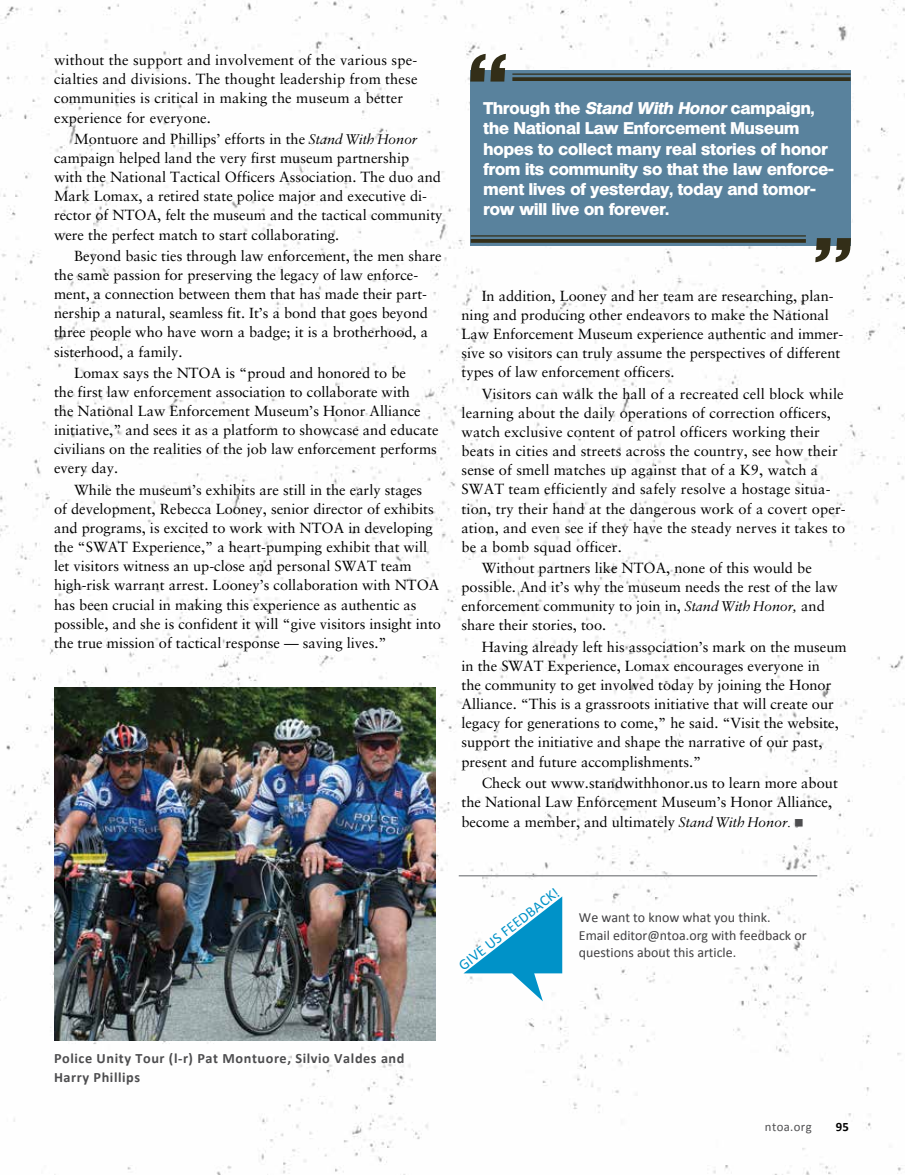
<style>
.page{position:relative;width:905px;height:1175px;background:#fff}
.page>*{position:absolute;margin:0;border:0;box-sizing:border-box;transform-origin:0 0}
.t1{font:700 16.5px/20.2px "Heroic";color:#fff}
.t2{font:15px "Calibri";color:#0092c8}
.t3{font:14.7px/19.2px "Sabon";color:#000}
.t4{font:700 14.25px/19.5px "Calibri";letter-spacing:.04em;color:#4d4d4f}
.t5{font:13.95px/17.4px "Calibri";color:#414042}
.t6{font:12.75px "Calibri";letter-spacing:.03em;color:#4f4f51}
.t7{font:700 12.75px "Calibri";color:#000}
.s1{font-family:"Sabon Itlic"}
.s2{font-style:italic}
.s3{font-family:"Times New Roman";font-style:italic}
</style>
<div class="page">
<img style="left:0;top:0;width:904px;height:1174px">
<img style="left:54px;top:687px;width:381px;height:353px">
<div style="left:470px;top:71px;width:380px;height:175px;background:#59829d"></div>
<svg style="left:470px;top:54px;width:36px;height:28px"></svg>
<hr style="left:512px;top:73px;width:338px;height:2px;background:#332e18">
<svg style="left:512px;top:77px;width:338px;height:4px"></svg>
<svg style="left:815px;top:238px;width:35px;height:24px"></svg>
<hr style="left:470px;top:235px;width:335px;height:1px;background:#332e18">
<svg style="left:470px;top:239px;width:335px;height:4px"></svg>
<svg style="left:463px;top:896px;width:99px;height:105px"></svg>
<hr style="left:458px;top:875px;width:359px;height:1px;background:#939598">
<svg style="left:795px;top:818px;width:7px;height:8px"></svg>
<p class="t3" style="left:54px;top:50px;width:365px">without the support and involvement of the various spe&shy;cialties and divisions. The thought leadership from these communities is critical in making the museum a better experience for everyone.</p>
<p class="t3" style="left:54px;top:129px;width:390px;text-indent:20px">Montuore and Phillips’ efforts in the <span class="s1">Stand With Honor </span>campaign helped land the very first museum partnership<br>with the National Tactical Officers Association. The duo and Mark Lomax, a retired state police major and executive di&shy;rector of NTOA, felt the museum and the tactical community were the perfect match to start collaborating.</p>
<p class="t3" style="left:54px;top:246px;width:389px;text-indent:20px">Beyond basic ties through law enforcement, the men share the same passion for preserving the legacy of law enforce&shy;ment, a connection between them that has made their part&shy;nership a natural, seamless fit. It’s a bond that goes beyond three people who have worn a badge; it is a brotherhood, a sisterhood, a family.</p>
<p class="t3" style="left:54px;top:363px;width:386px;text-indent:20px">Lomax says the NTOA is “proud and honored to be<br>the first law enforcement association to collaborate with<br>the National Law Enforcement Museum’s Honor Alliance initiative,” and sees it as a platform to showcase and educate civilians on the realities of the job law enforcement performs every day.</p>
<p class="t3" style="left:54px;top:480px;width:388px;text-indent:20px">While the museum’s exhibits are still in the early stages<br>of development, Rebecca Looney, senior director of exhibits and programs, is excited to work with NTOA in developing the “SWAT Experience,” a heart-pumping exhibit that will let visitors witness an up-close and personal SWAT team high-risk warrant arrest. Looney’s collaboration with NTOA has been crucial in making this experience as authentic as possible, and she is confident it will “give visitors insight into the true mission of tactical response — saving lives.”</p>
<p class="t1" style="left:483px;top:98px;width:352px">Through the <span class="s2">Stand With Honor</span> campaign, the National Law Enforcement Museum hopes to collect many real stories of honor from its community so that the law enforce&shy;ment lives of yesterday, today and tomor&shy;row will live on forever.</p>
<p class="t3" style="left:461px;top:286px;width:383px;text-indent:20px">In addition, Looney and her team are researching, plan&shy;ning and producing other endeavors to make the National Law Enforcement Museum experience authentic and immer&shy;sive so visitors can truly assume the perspectives of different types of law enforcement officers.</p>
<p class="t3" style="left:461px;top:384px;width:386px;text-indent:20px">Visitors can walk the hall of a recreated cell block while learning about the daily operations of correction officers, watch exclusive content of patrol officers working their beats in cities and streets across the country, see how their sense of smell matches up against that of a K9, watch a SWAT team efficiently and safely resolve a hostage situa&shy;tion, try their hand at the dangerous work of a covert oper&shy;ation, and even see if they have the steady nerves it takes to be a bomb squad officer.</p>
<p class="t3" style="left:461px;top:558px;width:378px;text-indent:20px">Without partners like NTOA, none of this would be possible. And it’s why the museum needs the rest of the law enforcement community to join in, <span class="s1">Stand With Honor,</span> and share their stories, too.</p>
<p class="t3" style="left:461px;top:637px;width:387px;text-indent:20px">Having already left his association’s mark on the museum in the SWAT Experience, Lomax encourages everyone in<br>the community to get involved today by joining the Honor Alliance. “This is a grassroots initiative that will create our legacy for generations to come,” he said. “Visit the website, support the initiative and shape the narrative of our past, present and future accomplishments.”</p>
<p class="t3" style="left:461px;top:773px;width:378px;text-indent:20px">Check out www.standwithhonor.us to learn more about the National Law Enforcement Museum’s Honor Alliance, become a member, and ultimately <span class="s1">Stand With Honor</span><span class="s3">.</span></p>
<p class="t2" style="left:454px;top:959px;width:125px;rotate:-38deg">GIVE US FEEDBACK!</p>
<p class="t5" style="left:579px;top:908px;width:229px">We want to know what you think.<br>Email editor@ntoa.org with feedback or questions about this article.</p>
<p class="t4" style="left:54px;top:1048px;width:352px">Police Unity Tour (l-r) Pat Montuore, Silvio Valdes and<br>Harry Phillips</p>
<p class="t6" style="left:765px;top:1119px;width:48px">ntoa.org</p>
<p class="t7" style="left:835px;top:1119px;width:14px">95</p>
</div>
